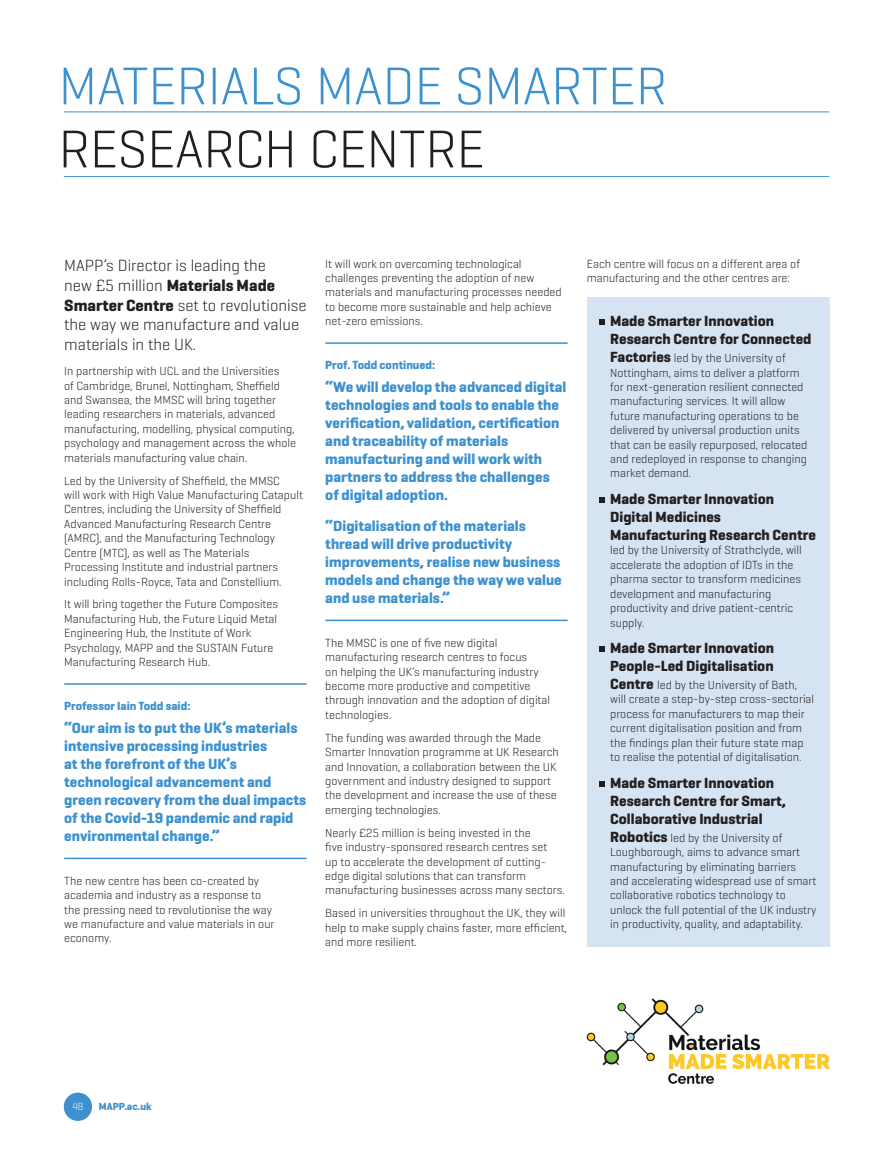
<style>
.page{position:relative;width:893px;height:1149px;background:#fff}
.page>*{position:absolute;margin:0;border:0;box-sizing:border-box;transform-origin:0 0}
.t1{font:300 54px "Geogrotesque";letter-spacing:-.005em;color:#3d91ce}
.t2{font:300 54px "Geogrotesque";letter-spacing:-.005em;color:#231f20}
.t3{font:300 16.5px/19.8px "Geogrotesque";color:#231f20}
.t4{font:700 15px/18px "Geogrotesque";color:#3d91ce}
.t5{font:700 15px/18px "Geogrotesque";color:#231f20}
.t6{font:300 12px/14.4px "Geogrotesque";color:#231f20}
.t7{font:700 12px "Geogrotesque";color:#3d91ce}
.t8{font:700 10.5px "Geogrotesque";color:#3d91ce}
.t9{font:300 10.5px "Geogrotesque";color:#fff}
.s1{font-weight:700}
.s2{font-weight:700;font-size:15px}
</style>
<div class="page">
<div style="left:64px;top:1092px;width:28px;height:28px;background:#3d91ce;border-radius:50%"></div>
<hr style="left:64px;top:112px;width:765px;height:1px;background:#3d91ce">
<hr style="left:64px;top:176px;width:765px;height:1px;background:#3d91ce">
<img style="left:586px;top:998px;width:244px;height:86px">
<hr style="left:64px;top:683px;width:243px;height:1px;background:#3d91ce">
<hr style="left:64px;top:857px;width:243px;height:1px;background:#3d91ce">
<hr style="left:325px;top:342px;width:243px;height:2px;background:#3d91ce">
<hr style="left:325px;top:619px;width:243px;height:2px;background:#3d91ce">
<div style="left:587px;top:297px;width:242px;height:649px;background:#d6e3f3"></div>
<svg style="left:600px;top:319px;width:5px;height:5px"></svg>
<svg style="left:600px;top:497px;width:5px;height:5px"></svg>
<svg style="left:600px;top:646px;width:5px;height:5px"></svg>
<svg style="left:600px;top:781px;width:5px;height:5px"></svg>
<h1 class="t1" style="left:58px;top:52px;width:610px">MATERIALS MADE SMARTER</h1>
<h1 class="t2" style="left:58px;top:115px;width:428px">RESEARCH CENTRE</h1>
<h2 class="t3" style="left:64px;top:255px;width:244px">MAPP’s Director is leading the<br>new £5 million <span class="s1">Materials Made<br>Smarter Centre</span> set to revolutionise the way we manufacture and value materials in the UK.</h2>
<p class="t6" style="left:64px;top:363px;width:233px">In partnership with UCL and the Universities<br>of Cambridge, Brunel, Nottingham, Sheffield and Swansea, the MMSC will bring together leading researchers in materials, advanced manufacturing, modelling, physical computing, psychology and management across the whole materials manufacturing value chain.</p>
<p class="t6" style="left:64px;top:473px;width:240px">Led by the University of Sheffield, the MMSC<br>will work with High Value Manufacturing Catapult Centres, including the University of Sheffield Advanced Manufacturing Research Centre (AMRC), and the Manufacturing Technology Centre (MTC), as well as The Materials Processing Institute and industrial partners including Rolls-Royce, Tata and Constellium.</p>
<p class="t6" style="left:64px;top:596px;width:215px">It will bring together the Future Composites Manufacturing Hub, the Future Liquid Metal Engineering Hub, the Institute of Work Psychology, MAPP and the SUSTAIN Future Manufacturing Research Hub.</p>
<p class="t7" style="left:64px;top:698px;width:128px">Professor Iain Todd said:</p>
<p class="t4" style="left:64px;top:718px;width:244px">“Our aim is to put the UK’s materials intensive processing industries<br>at the forefront of the UK’s technological advancement and green recovery from the dual impacts of the Covid-19 pandemic and rapid environmental change.”</p>
<p class="t6" style="left:64px;top:872px;width:212px">The new centre has been co-created by academia and industry as a response to the pressing need to revolutionise the way we manufacture and value materials in our economy.</p>
<p class="t6" style="left:325px;top:256px;width:238px">It will work on overcoming technological challenges preventing the adoption of new materials and manufacturing processes needed to become more sustainable and help achieve net-zero emissions.</p>
<p class="t7" style="left:325px;top:358px;width:112px">Prof. Todd continued:</p>
<p class="t4" style="left:325px;top:377px;width:243px">“We will develop the advanced digital technologies and tools to enable the verification, validation, certification and traceability of materials manufacturing and will work with partners to address the challenges of digital adoption.</p>
<p class="t4" style="left:325px;top:516px;width:238px">“Digitalisation of the materials thread will drive productivity improvements, realise new business models and change the way we value and use materials.”</p>
<p class="t6" style="left:325px;top:635px;width:226px">The MMSC is one of five new digital manufacturing research centres to focus<br>on helping the UK’s manufacturing industry become more productive and competitive through innovation and the adoption of digital technologies.</p>
<p class="t6" style="left:325px;top:729px;width:235px">The funding was awarded through the Made Smarter Innovation programme at UK Research and Innovation, a collaboration between the UK government and industry designed to support the development and increase the use of these emerging technologies.</p>
<p class="t6" style="left:325px;top:824px;width:241px">Nearly £25 million is being invested in the<br>five industry-sponsored research centres set<br>up to accelerate the development of cutting&shy;edge digital solutions that can transform manufacturing businesses across many sectors.</p>
<p class="t6" style="left:325px;top:905px;width:243px">Based in universities throughout the UK, they will help to make supply chains faster, more efficient, and more resilient.</p>
<p class="t6" style="left:587px;top:256px;width:215px">Each centre will focus on a different area of manufacturing and the other centres are:</p>
<p class="t5" style="left:610px;top:312px;width:203px">Made Smarter Innovation<br>Research Centre for Connected</p>
<p class="t6" style="left:610px;top:350px;width:199px"><span class="s2">Factories</span> led by the University of Nottingham, aims to deliver a platform for next-generation resilient connected manufacturing services. It will allow future manufacturing operations to be delivered by universal production units that can be easily repurposed, relocated and redeployed in response to changing market demand.</p>
<p class="t5" style="left:610px;top:489px;width:207px">Made Smarter Innovation<br>Digital Medicines<br>Manufacturing Research Centre</p>
<p class="t6" style="left:610px;top:542px;width:193px">led by the University of Strathclyde, will accelerate the adoption of IDTs in the pharma sector to transform medicines development and manufacturing productivity and drive patient-centric supply.</p>
<p class="t5" style="left:610px;top:638px;width:165px">Made Smarter Innovation<br>People-Led Digitalisation</p>
<p class="t6" style="left:610px;top:677px;width:206px"><span class="s2">Centre</span> led by the University of Bath, will create a step-by-step cross-sectorial process for manufacturers to map their current digitalisation position and from the findings plan their future state map to realise the potential of digitalisation.</p>
<p class="t5" style="left:610px;top:773px;width:177px">Made Smarter Innovation<br>Research Centre for Smart,<br>Collaborative Industrial</p>
<p class="t6" style="left:610px;top:829px;width:208px"><span class="s2">Robotics</span> led by the University of Loughborough, aims to advance smart manufacturing by eliminating barriers and accelerating widespread use of smart collaborative robotics technology to unlock the full potential of the UK industry in productivity, quality, and adaptability.</p>
<p class="t9" style="left:72px;top:1099px;width:13px">48</p>
<p class="t8" style="left:99px;top:1099px;width:54px">MAPP.ac.uk</p>
</div>
